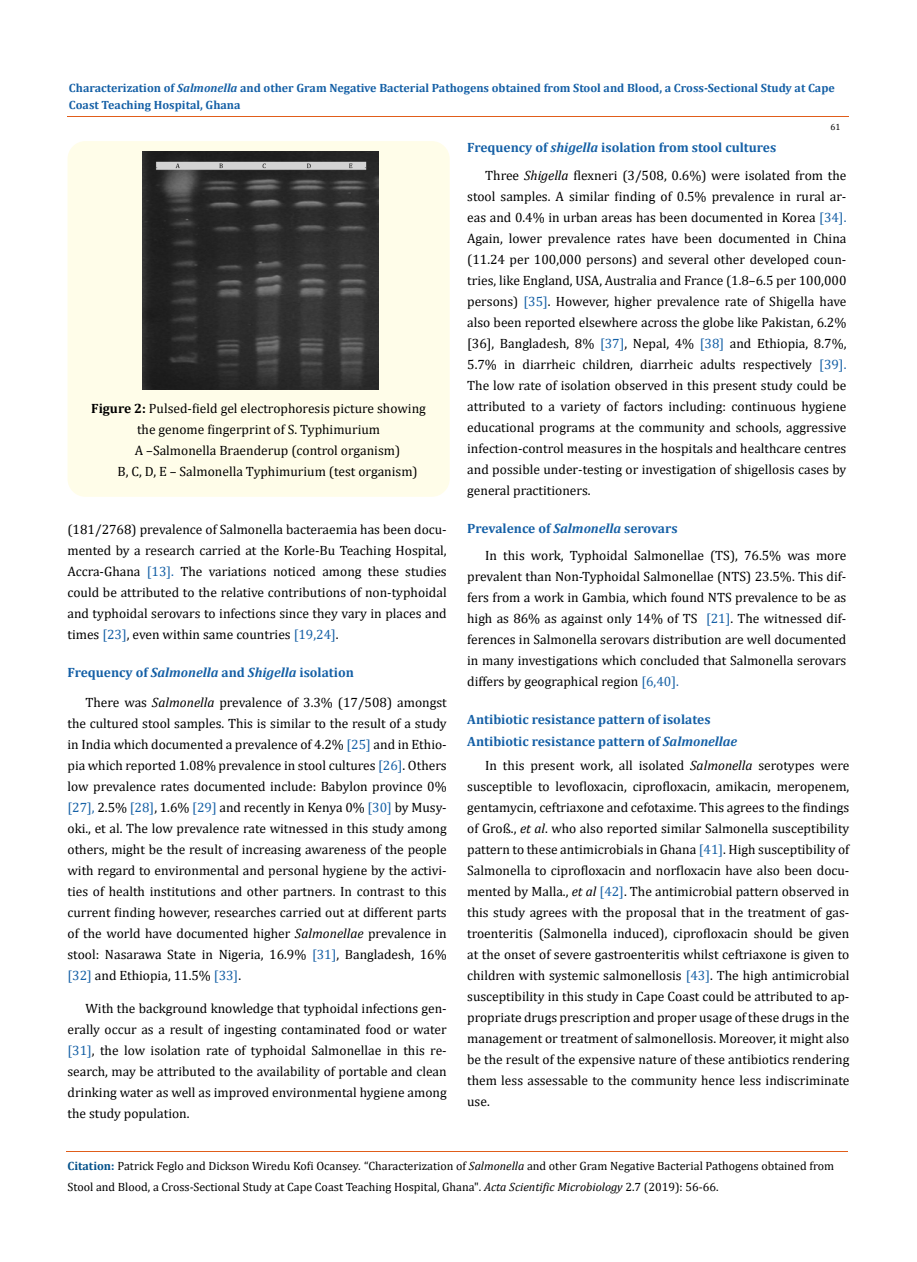
<style>
.page{position:relative;width:917px;height:1262px;background:#fff}
.page>*{position:absolute;margin:0;border:0;box-sizing:border-box;transform-origin:0 0}
.t1{font:13.5px/21px "Cambria";color:#000;text-align:justify}
.t2{font:700 13.5px "Cambria";color:#1560a6}
.t3{font:12px/21px "Cambria";color:#000}
.t4{font:700 12px/16.5px "Cambria";color:#1560a6}
.t5{font:9px "Cambria";color:#000}
.s1{font-style:italic}
.s2{font-weight:700}
.s3{color:#1560a6}
.s4{font-weight:700;color:#1560a6}
.s5{font-weight:700;font-style:italic;color:#1560a6}
.s6{font-weight:700;color:#035089}
</style>
<div class="page">
<div style="left:67px;top:141px;width:382px;height:356px;background:#fffde9;border-radius:18px"></div>
<img style="left:143px;top:151px;width:235px;height:238px">
<hr style="left:67px;top:116px;width:782px;height:1px;background:#e05d1a">
<hr style="left:66px;top:1151px;width:781px;height:1px;background:#e05d1a">
<p class="t4" style="left:69px;top:79px;width:767px">Characterization of <span class="s1">Salmonella</span> and other Gram Negative Bacterial Pathogens obtained from Stool and Blood, a Cross-Sectional Study at Cape<br>Coast Teaching Hospital, Ghana</p>
<p class="t1" style="left:91px;top:398px;width:336px"><span class="s2">Figure 2:</span> Pulsed-field gel electrophoresis picture showing</p>
<p class="t1" style="left:137px;top:419px;width:245px">the genome fingerprint of S. Typhimurium</p>
<p class="t1" style="left:135px;top:440px;width:267px">A –Salmonella Braenderup (control organism)</p>
<p class="t1" style="left:117px;top:461px;width:302px">B, C, D, E – Salmonella Typhimurium (test organism)</p>
<p class="t1" style="left:67px;top:518px;width:381px">(181/2768) prevalence of Salmonella bacteraemia has been docu&shy;mented by a research carried at the Korle-Bu Teaching Hospital, Accra-Ghana <span class="s3">[13].</span> The variations noticed among these studies could be attributed to the relative contributions of non-typhoidal and typhoidal serovars to infections since they vary in places and times <span class="s3">[23]</span>, even within same countries <span class="s3">[19,24]</span>.</p>
<p class="t2" style="left:67px;top:663px;width:288px">Frequency of <span class="s1">Salmonella</span> and <span class="s1">Shigella</span> isolation</p>
<p class="t1" style="left:67px;top:692px;width:381px;text-indent:18px">There was <span class="s1">Salmonella</span> prevalence of 3.3% (17/508) amongst the cultured stool samples. This is similar to the result of a study in India which documented a prevalence of 4.2% <span class="s3">[25]</span> and in Ethio&shy;pia which reported 1.08% prevalence in stool cultures <span class="s3">[26]</span>. Others low prevalence rates documented include: Babylon province 0% <span class="s3">[27],</span> 2.5% <span class="s3">[28]</span>, 1.6% <span class="s3">[29]</span> and recently in Kenya 0% <span class="s3">[30]</span> by Musy&shy;oki., et al. The low prevalence rate witnessed in this study among others, might be the result of increasing awareness of the people with regard to environmental and personal hygiene by the activi&shy;ties of health institutions and other partners. In contrast to this current finding however, researches carried out at different parts of the world have documented higher <span class="s1">Salmonellae</span> prevalence in stool: Nasarawa State in Nigeria, 16.9% <span class="s3">[31]</span>, Bangladesh, 16% <span class="s3">[32]</span> and Ethiopia, 11.5% <span class="s3">[33]</span>.</p>
<p class="t1" style="left:67px;top:997px;width:381px;text-indent:18px">With the background knowledge that typhoidal infections gen&shy;erally occur as a result of ingesting contaminated food or water <span class="s3">[31]</span>, the low isolation rate of typhoidal Salmonellae in this re&shy;search, may be attributed to the availability of portable and clean drinking water as well as improved environmental hygiene among the study population.</p>
<p class="t5" style="left:830px;top:122px;width:11px">61</p>
<p class="t1" style="left:485px;top:133px;width:363px;line-height:27.9px;text-indent:-18px"><span class="s4">Frequency of</span> <span class="s5">shigella</span> <span class="s4">isolation from stool cultures<br></span>Three <span class="s1">Shigella</span> flexneri (3/508, 0.6%) were isolated from the</p>
<p class="t1" style="left:467px;top:185px;width:381px">stool samples. A similar finding of 0.5% prevalence in rural ar&shy;eas and 0.4% in urban areas has been documented in Korea <span class="s3">[34].<br></span>Again, lower prevalence rates have been documented in China (11.24 per 100,000 persons) and several other developed coun&shy;tries, like England, USA, Australia and France (1.8–6.5 per 100,000 persons) <span class="s3">[35]</span>. However, higher prevalence rate of Shigella have also been reported elsewhere across the globe like Pakistan, 6.2% [36], Bangladesh, 8% <span class="s3">[37]</span>, Nepal, 4% <span class="s3">[38]</span> and Ethiopia, 8.7%, 5.7% in diarrheic children, diarrheic adults respectively <span class="s3">[39].<br></span>The low rate of isolation observed in this present study could be attributed to a variety of factors including: continuous hygiene educational programs at the community and schools, aggressive infection-control measures in the hospitals and healthcare centres and possible under-testing or investigation of shigellosis cases by general practitioners.</p>
<p class="t1" style="left:485px;top:515px;width:363px;line-height:26.4px;text-indent:-18px"><span class="s4">Prevalence of</span> <span class="s5">Salmonella</span> <span class="s4">serovars<br></span>In this work, Typhoidal Salmonellae (TS), 76.5% was more</p>
<p class="t1" style="left:467px;top:566px;width:381px">prevalent than Non-Typhoidal Salmonellae (NTS) 23.5%. This dif&shy;fers from a work in Gambia, which found NTS prevalence to be as high as 86% as against only 14% of TS <span class="s3">[21]</span>. The witnessed dif&shy;ferences in Salmonella serovars distribution are well documented in many investigations which concluded that Salmonella serovars differs by geographical region <span class="s3">[6,40].</span></p>
<p class="t2" style="left:467px;top:710px;width:245px">Antibiotic resistance pattern of isolates</p>
<p class="t1" style="left:467px;top:755px;width:384px;text-indent:18px">In this present work, all isolated <span class="s1">Salmonella</span> serotypes were susceptible to levofloxacin, ciprofloxacin, amikacin, meropenem, gentamycin, ceftriaxone and cefotaxime. This agrees to the findings of Groß., <span class="s1">et al</span>. who also reported similar Salmonella susceptibility pattern to these antimicrobials in Ghana <span class="s3">[41]</span>. High susceptibility of Salmonella to ciprofloxacin and norfloxacin have also been docu&shy;mented by Malla., <span class="s1">et al</span> <span class="s3">[42]</span>. The antimicrobial pattern observed in this study agrees with the proposal that in the treatment of gas&shy;troenteritis (Salmonella induced), ciprofloxacin should be given at the onset of severe gastroenteritis whilst ceftriaxone is given to children with systemic salmonellosis <span class="s3">[43]</span>. The high antimicrobial susceptibility in this study in Cape Coast could be attributed to ap&shy;propriate drugs prescription and proper usage of these drugs in the management or treatment of salmonellosis. Moreover, it might also be the result of the expensive nature of these antibiotics rendering them less assessable to the community hence less indiscriminate use.</p>
<p class="t2" style="left:467px;top:732px;width:272px">Antibiotic resistance pattern of <span class="s1">Salmonellae</span></p>
<p class="t3" style="left:67px;top:1155px;width:768px"><span class="s6">Citation:</span> Patrick Feglo and Dickson Wiredu Kofi Ocansey<span class="s1">.</span> “Characterization of <span class="s1">Salmonella</span> and other Gram Negative Bacterial Pathogens obtained from<br>Stool and Blood, a Cross-Sectional Study at Cape Coast Teaching Hospital, Ghana". <span class="s1">Acta Scientific Microbiology</span> 2.7 (2019): 56-66.</p>
</div>
